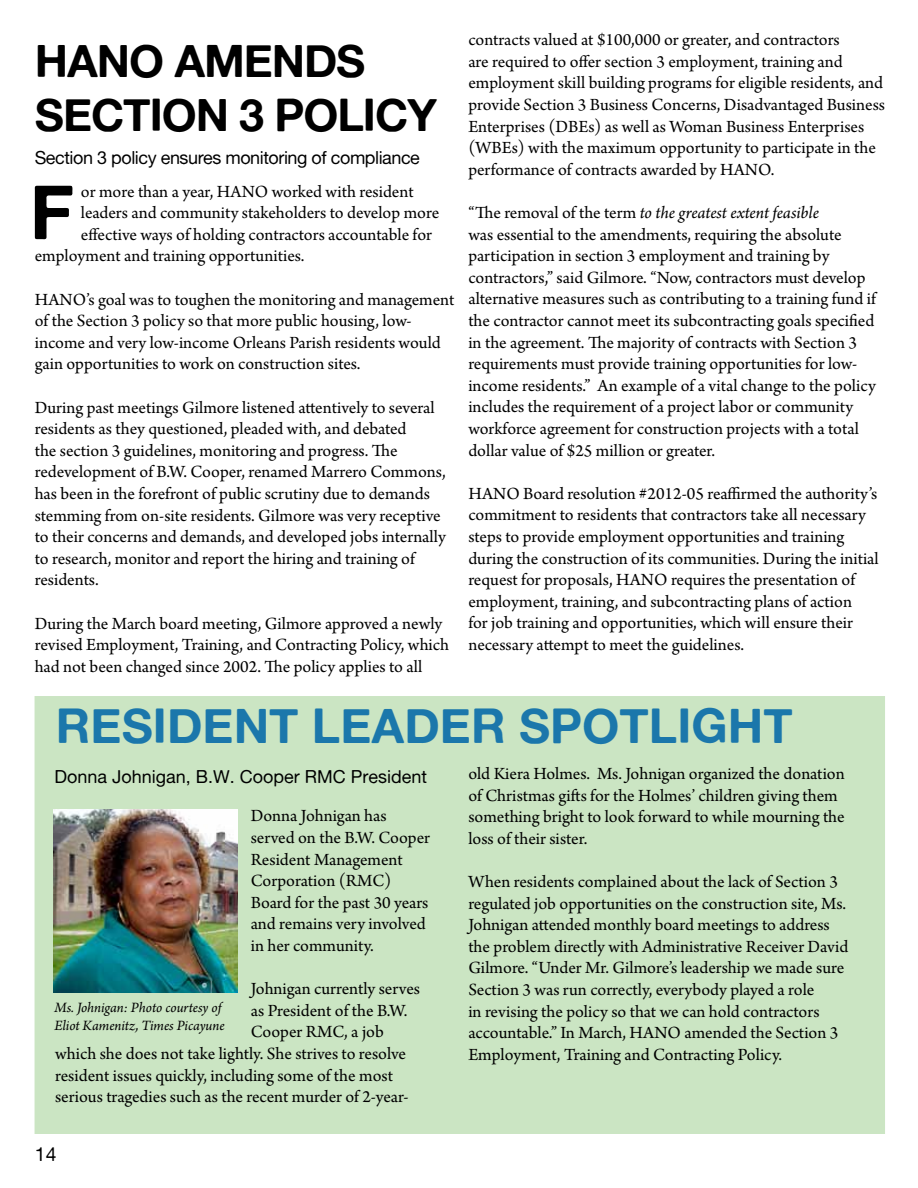
<style>
.page{position:relative;width:918px;height:1188px;background:#fff}
.page>*{position:absolute;margin:0;border:0;box-sizing:border-box;transform-origin:0 0}
.t1{font:75px "Alte Haas Grotesk Bold";color:#000}
.t2{font:48px "Alte Haas Grotesk Bold";color:#1b77ab}
.t3{font:45px/54px "Alte Haas Grotesk Bold";letter-spacing:-.025em;color:#000}
.t4{font:19.5px "Alte Haas Grotesk";color:#000}
.t5{font:18px/21.6px "Arno Pro";color:#000}
.t6{font:18px "Alte Haas Grotesk";letter-spacing:-.025em;color:#000}
.t7{font:18px "Alte Haas Grotesk";color:#000}
.t8{font:italic 15px/18px "Arno Pro";letter-spacing:-.005em;color:#000}
.s1{font-style:italic}
</style>
<div class="page">
<div style="left:35px;top:696px;width:850px;height:438px;background:#cbe5c3"></div>
<img style="left:54px;top:809px;width:183px;height:184px">
<h3 class="t3" style="left:35px;top:33px;width:404px">HANO AMENDS<br>SECTION 3 POLICY</h3>
<p class="t6" style="left:35px;top:147px;width:387px">Section 3 policy ensures monitoring of compliance</p>
<p class="t5" style="left:81px;top:181px;width:334px">or more than a year, HANO worked with resident</p>
<p class="t5" style="left:81px;top:203px;width:360px">leaders and community stakeholders to develop more</p>
<p class="t5" style="left:81px;top:224px;width:353px">effective ways of holding contractors accountable for</p>
<p class="t5" style="left:35px;top:246px;width:271px">employment and training opportunities.</p>
<p class="t5" style="left:35px;top:289px;width:421px">HANO’s goal was to toughen the monitoring and management of the Section 3 policy so that more public housing, low&shy;income and very low-income Orleans Parish residents would gain opportunities to work on construction sites.</p>
<p class="t5" style="left:35px;top:397px;width:413px">During past meetings Gilmore listened attentively to several residents as they questioned, pleaded with, and debated<br>the section 3 guidelines, monitoring and progress. The redevelopment of B.W. Cooper, renamed Marrero Commons, has been in the forefront of public scrutiny due to demands stemming from on-site residents. Gilmore was very receptive to their concerns and demands, and developed jobs internally to research, monitor and report the hiring and training of residents.</p>
<p class="t5" style="left:35px;top:613px;width:416px">During the March board meeting, Gilmore approved a newly revised Employment, Training, and Contracting Policy, which had not been changed since 2002. The policy applies to all</p>
<h1 class="t1" style="left:30px;top:166px;width:46px">F</h1>
<p class="t5" style="left:468px;top:30px;width:418px">contracts valued at $100,000 or greater, and contractors<br>are required to offer section 3 employment, training and employment skill building programs for eligible residents, and provide Section 3 Business Concerns, Disadvantaged Business Enterprises (DBEs) as well as Woman Business Enterprises (WBEs) with the maximum opportunity to participate in the performance of contracts awarded by HANO.</p>
<p class="t5" style="left:468px;top:203px;width:409px">“The removal of the term <span class="s1">to the greatest extent feasible<br></span>was essential to the amendments, requiring the absolute participation in section 3 employment and training by contractors,” said Gilmore. “Now, contractors must develop alternative measures such as contributing to a training fund if the contractor cannot meet its subcontracting goals specified in the agreement. The majority of contracts with Section 3 requirements must provide training opportunities for low&shy;income residents.” An example of a vital change to the policy includes the requirement of a project labor or community workforce agreement for construction projects with a total dollar value of $25 million or greater.</p>
<p class="t5" style="left:468px;top:484px;width:412px">HANO Board resolution #2012-05 reaffirmed the authority’s commitment to residents that contractors take all necessary steps to provide employment opportunities and training during the construction of its communities. During the initial request for proposals, HANO requires the presentation of employment, training, and subcontracting plans of action<br>for job training and opportunities, which will ensure their necessary attempt to meet the guidelines.</p>
<h2 class="t2" style="left:56px;top:696px;width:738px">RESIDENT LEADER SPOTLIGHT</h2>
<p class="t7" style="left:54px;top:766px;width:374px">Donna Johnigan, B.W. Cooper RMC President</p>
<p class="t5" style="left:468px;top:764px;width:378px">old Kiera Holmes. Ms. Johnigan organized the donation of Christmas gifts for the Holmes’ children giving them something bright to look forward to while mourning the loss of their sister.</p>
<p class="t5" style="left:468px;top:872px;width:381px">When residents complained about the lack of Section 3 regulated job opportunities on the construction site, Ms.<br>Johnigan attended monthly board meetings to address the problem directly with Administrative Receiver David Gilmore. “Under Mr. Gilmore’s leadership we made sure Section 3 was run correctly, everybody played a role<br>in revising the policy so that we can hold contractors accountable.” In March, HANO amended the Section 3<br>Employment, Training and Contracting Policy.</p>
<p class="t5" style="left:251px;top:806px;width:181px">Donna Johnigan has served on the B.W. Cooper<br>Resident Management<br>Corporation (RMC)<br>Board for the past 30 years and remains very involved in her community.</p>
<p class="t5" style="left:251px;top:979px;width:171px">Johnigan currently serves</p>
<p class="t5" style="left:251px;top:1001px;width:158px">as President of the B.W.</p>
<p class="t5" style="left:251px;top:1022px;width:135px">Cooper RMC, a job</p>
<p class="t5" style="left:55px;top:1044px;width:353px">which she does not take lightly. She strives to resolve</p>
<p class="t5" style="left:55px;top:1065px;width:339px">resident issues quickly, including some of the most</p>
<p class="t5" style="left:55px;top:1087px;width:355px">serious tragedies such as the recent murder of 2-year-</p>
<p class="t8" style="left:54px;top:999px;width:172px">Ms. Johnigan: Photo courtesy of<br>Eliot Kamenitz, Times Picayune</p>
<p class="t4" style="left:35px;top:1142px;width:23px">14</p>
</div>
